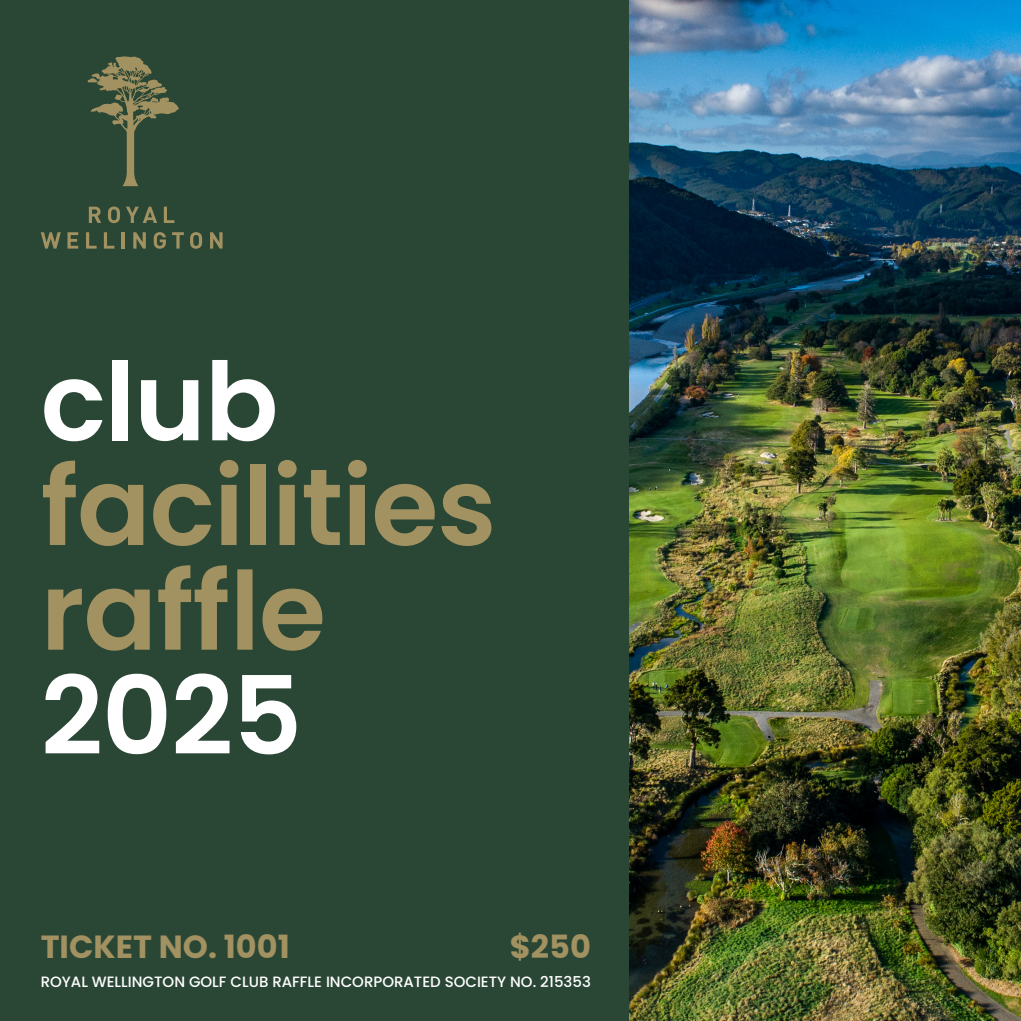
<style>
.page{position:relative;width:1021px;height:1021px;background:#fff}
.page>*{position:absolute;margin:0;border:0;box-sizing:border-box;transform-origin:0 0}
.t1{font:600 108.6px/104.6px "Poppins";letter-spacing:-.01em;color:#a29161}
.t2{font:600 108.6px "Poppins";color:#fff}
.t3{font:700 32px "Poppins";color:#a29161}
.t4{font:500 15px "Poppins";color:#fff}
.s1{color:#fff}
</style>
<div class="page">
<img style="left:628px;top:0;width:392px;height:1020px">
<div style="left:0;top:0;width:628px;height:1020px;background:#2a4635"></div>
<svg style="left:88px;top:56px;width:91px;height:130px"></svg>
<svg style="left:89px;top:207px;width:12px;height:16px"></svg>
<svg style="left:108px;top:206px;width:12px;height:17px"></svg>
<svg style="left:126px;top:207px;width:31px;height:16px"></svg>
<svg style="left:164px;top:207px;width:10px;height:16px"></svg>
<svg style="left:41px;top:232px;width:20px;height:16px"></svg>
<svg style="left:67px;top:232px;width:11px;height:16px"></svg>
<svg style="left:86px;top:232px;width:11px;height:16px"></svg>
<svg style="left:104px;top:232px;width:10px;height:16px"></svg>
<hr style="left:122px;top:232px;width:3px;height:16px;background:#a29161">
<svg style="left:133px;top:232px;width:13px;height:16px"></svg>
<svg style="left:154px;top:232px;width:12px;height:17px"></svg>
<svg style="left:172px;top:232px;width:12px;height:16px"></svg>
<svg style="left:190px;top:232px;width:12px;height:17px"></svg>
<svg style="left:210px;top:232px;width:12px;height:16px"></svg>
<p class="t1" style="left:41px;top:350px;width:457px"><span class="s1">club </span>facilities raffle</p>
<p class="t2" style="left:41px;top:653px;width:263px">2025</p>
<p class="t3" style="left:41px;top:928px;width:250px">TICKET NO. 1001</p>
<p class="t3" style="left:510px;top:928px;width:82px">$250</p>
<p class="t4" style="left:41px;top:972px;width:551px">ROYAL WELLINGTON GOLF CLUB RAFFLE INCORPORATED SOCIETY NO. 215353</p>
</div>
